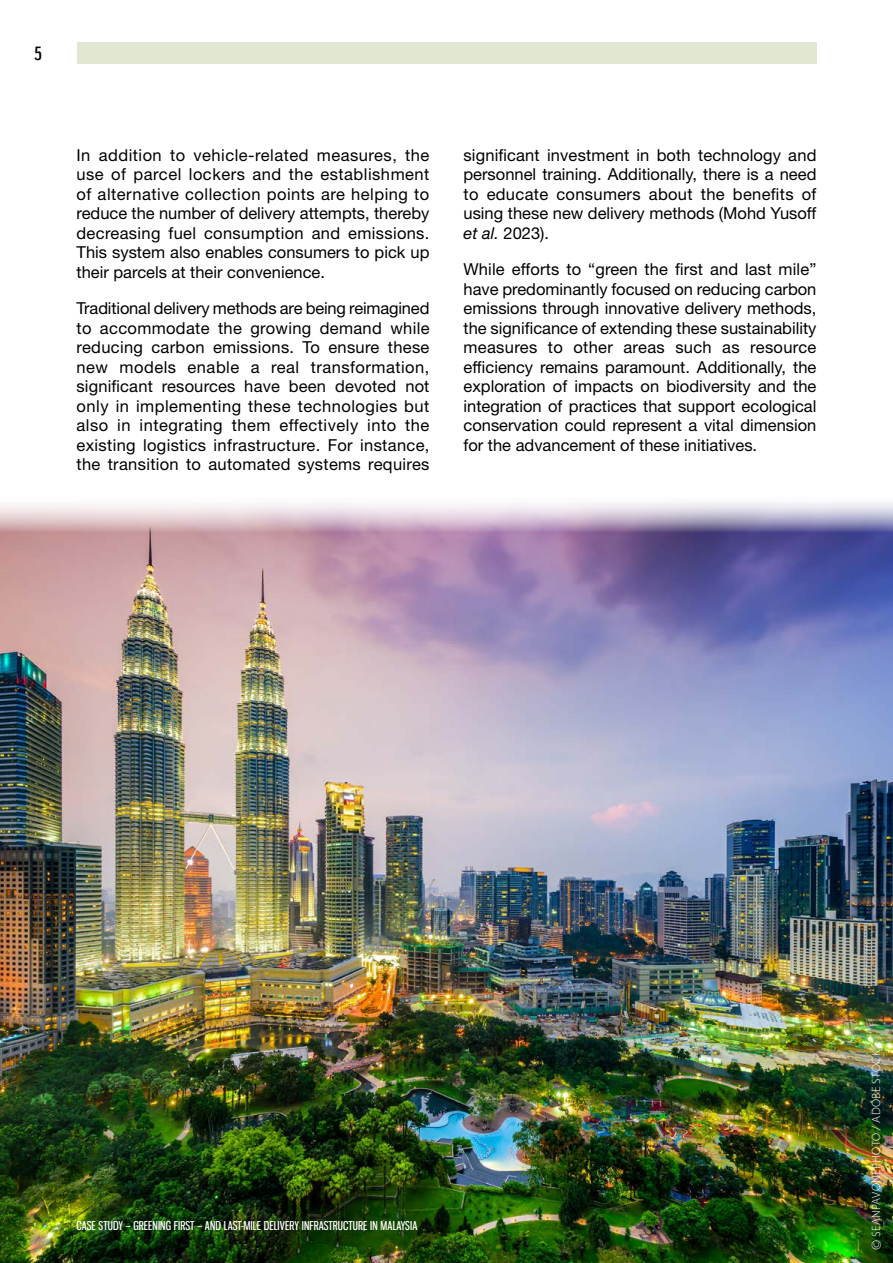
<style>
.page{position:relative;width:893px;height:1263px;background:#fff}
.page>*{position:absolute;margin:0;border:0;box-sizing:border-box;transform-origin:0 0}
.t1{font:18px "Gnuolane Rg";color:#000}
.t2{font:16.5px/19.5px "Helvetica Neue LT Std";color:#000;text-align:justify}
.t3{font:12px "Gnuolane Rg";letter-spacing:.01em;color:#fff}
.t4{font:300 12px "Myriad Pro";letter-spacing:.03em;color:#fff}
.s1{font-style:italic}
.s2{font-size:15px}
</style>
<div class="page">
<img style="left:0;top:502px;width:893px;height:761px">
<div style="left:77px;top:43px;width:739px;height:21px;background:#e1e7d0"></div>
<p class="t1" style="left:35px;top:43px;width:9px">5</p>
<p class="t2" style="left:77px;top:145px;width:354px">In addition to vehicle-related measures, the use of parcel lockers and the establishment of alternative collection points are helping to reduce the number of delivery attempts, thereby decreasing fuel consumption and emissions.<br>This system also enables consumers to pick up their parcels at their convenience.</p>
<p class="t2" style="left:77px;top:298px;width:354px">Traditional delivery methods are being reimagined to accommodate the growing demand while reducing carbon emissions. To ensure these new models enable a real transformation, significant resources have been devoted not only in implementing these technologies but also in integrating them effectively into the existing logistics infrastructure. For instance, the transition to automated systems requires</p>
<p class="t2" style="left:463px;top:145px;width:354px">significant investment in both technology and personnel training. Additionally, there is a need to educate consumers about the benefits of using these new delivery methods (Mohd Yusoff <span class="s1">et al.</span> 2023).</p>
<p class="t2" style="left:463px;top:259px;width:354px">While efforts to “green the first and last mile” have predominantly focused on reducing carbon emissions through innovative delivery methods, the significance of extending these sustainability measures to other areas such as resource efficiency remains paramount. Additionally, the exploration of impacts on biodiversity and the integration of practices that support ecological conservation could represent a vital dimension for the advancement of these initiatives.</p>
<p class="t3" style="left:77px;top:1218px;width:342px">CASE STUDY – GREENING FIRST – AND LAST-MILE DELIVERY INFRASTRUCTURE IN MALAYSIA</p>
<p class="t4" style="left:869px;top:1250px;width:201px;rotate:-90deg"><span class="s2">©</span> SEANPAVONEPHOTO / ADOBE STOCK</p>
</div>
